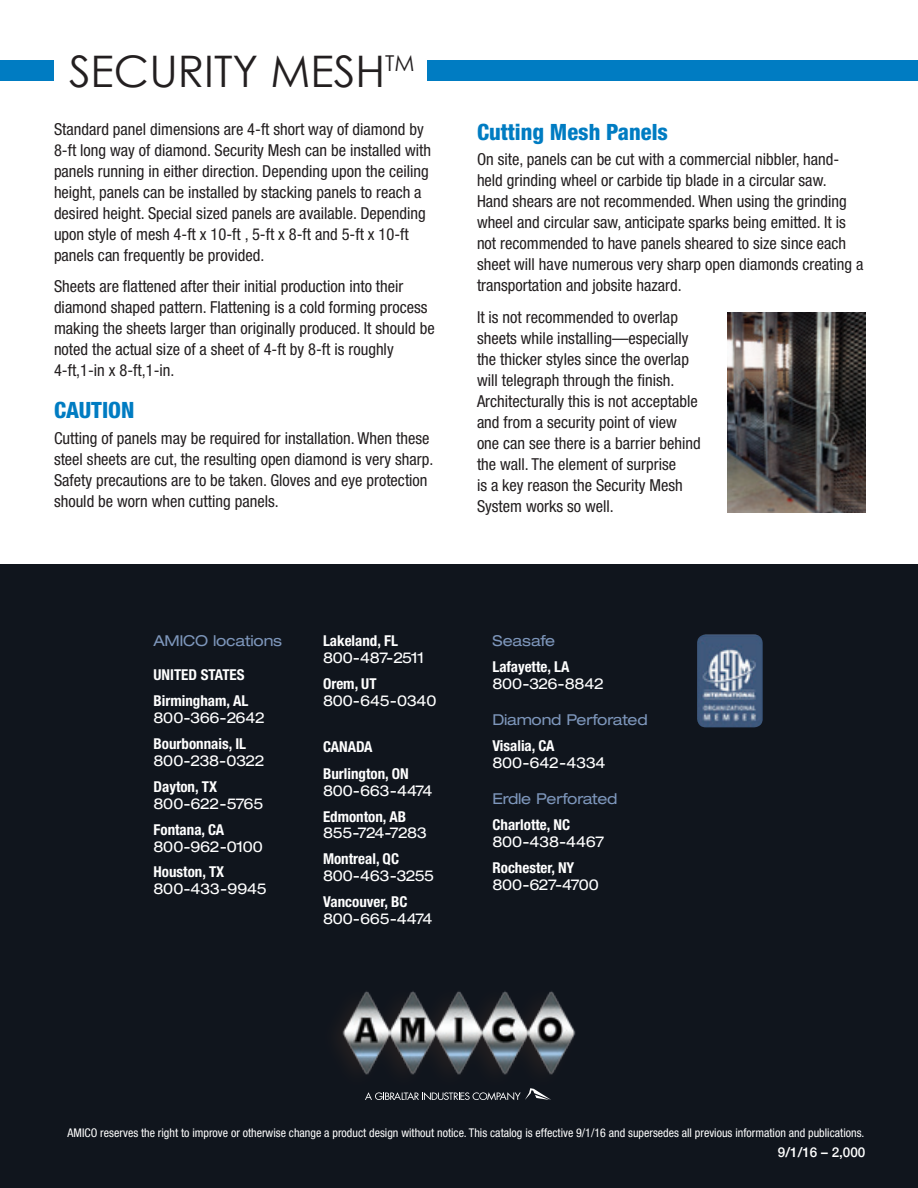
<style>
.page{position:relative;width:918px;height:1188px;background:#fff}
.page>*{position:absolute;margin:0;border:0;box-sizing:border-box;transform-origin:0 0}
.t1{font:43.5px "Century Gothic";color:#231f20}
.t2{font:800 condensed 22.5px "Helvetica Neue";color:#007cc2}
.t3{font:condensed 16.5px/21px "Helvetica Neue";color:#231f20}
.t4{font:700 condensed 15px/26.8px "Helvetica Neue";color:#fff}
.t5{font:expanded 15px "Helvetica Neue";letter-spacing:-.015em;color:#fff}
.t6{font:expanded 15px "Helvetica Neue";letter-spacing:-.04em;color:#fff}
.t7{font:expanded 15px "Helvetica Neue";letter-spacing:-.02em;color:#7e97bc}
.t8{font:expanded 15px "Helvetica Neue";color:#7e97bc}
.t9{font:500 13.5px "Helvetica Neue";color:#fff}
.t10{font:condensed 12px "Helvetica Neue";color:#fff}
</style>
<div class="page">
<div style="left:428px;top:60px;width:490px;height:21px;background:#007cc2"></div>
<div style="left:0;top:60px;width:54px;height:21px;background:#007cc2"></div>
<div style="left:0;top:565px;width:918px;height:623px;background:#10151d"></div>
<img style="left:342px;top:991px;width:234px;height:84px">
<svg style="left:365px;top:1088px;width:186px;height:12px"></svg>
<img style="left:727px;top:312px;width:138px;height:201px">
<img style="left:697px;top:634px;width:66px;height:93px">
<h1 class="t1" style="left:69px;top:44px;width:347px">SECURITY MESH<sup>TM</sup></h1>
<p class="t3" style="left:54px;top:118px;width:379px">Standard panel dimensions are 4-ft short way of diamond by 8-ft long way of diamond. Security Mesh can be installed with panels running in either direction. Depending upon the ceiling height, panels can be installed by stacking panels to reach a desired height. Special sized panels are available. Depending upon style of mesh 4-ft x 10-ft , 5-ft x 8-ft and 5-ft x 10-ft panels can frequently be provided.</p>
<p class="t3" style="left:54px;top:276px;width:382px">Sheets are flattened after their initial production into their diamond shaped pattern. Flattening is a cold forming process making the sheets larger than originally produced. It should be noted the actual size of a sheet of 4-ft by 8-ft is roughly 4-ft,1-in x 8-ft,1-in.</p>
<h2 class="t2" style="left:54px;top:396px;width:82px">CAUTION</h2>
<p class="t3" style="left:54px;top:427px;width:381px">Cutting of panels may be required for installation. When these steel sheets are cut, the resulting open diamond is very sharp.<br>Safety precautions are to be taken. Gloves and eye protection should be worn when cutting panels.</p>
<h2 class="t2" style="left:477px;top:118px;width:192px">Cutting Mesh Panels</h2>
<p class="t3" style="left:477px;top:149px;width:388px">On site, panels can be cut with a commercial nibbler, hand&shy;held grinding wheel or carbide tip blade in a circular saw.<br>Hand shears are not recommended. When using the grinding wheel and circular saw, anticipate sparks being emitted. It is not recommended to have panels sheared to size since each sheet will have numerous very sharp open diamonds creating a transportation and jobsite hazard.</p>
<p class="t3" style="left:477px;top:306px;width:225px">It is not recommended to overlap sheets while installing—especially the thicker styles since the overlap will telegraph through the finish.<br>Architecturally this is not acceptable and from a security point of view one can see there is a barrier behind the wall. The element of surprise<br>is a key reason the Security Mesh System works so well.</p>
<p class="t7" style="left:154px;top:632px;width:130px">AMICO locations</p>
<p class="t4" style="left:154px;top:661px;width:96px">UNITED STATES<br>Birmingham, AL</p>
<p class="t5" style="left:154px;top:709px;width:113px">800-366-2642</p>
<p class="t4" style="left:154px;top:730px;width:94px">Bourbonnais, IL</p>
<p class="t6" style="left:154px;top:752px;width:113px">800-238-0322</p>
<p class="t4" style="left:154px;top:773px;width:65px">Dayton, TX</p>
<p class="t6" style="left:154px;top:794px;width:111px">800-622-5765</p>
<p class="t4" style="left:154px;top:816px;width:72px">Fontana, CA</p>
<p class="t5" style="left:154px;top:837px;width:111px">800-962-0100</p>
<p class="t4" style="left:154px;top:858px;width:72px">Houston, TX</p>
<p class="t5" style="left:154px;top:880px;width:115px">800-433-9945</p>
<p class="t4" style="left:323px;top:627px;width:76px">Lakeland, FL</p>
<p class="t5" style="left:323px;top:649px;width:103px">800-487-2511</p>
<p class="t4" style="left:323px;top:670px;width:55px">Orem, UT</p>
<p class="t5" style="left:323px;top:691px;width:115px">800-645-0340</p>
<p class="t4" style="left:323px;top:733px;width:87px">CANADA<br>Burlington, ON</p>
<p class="t5" style="left:323px;top:781px;width:111px">800-663-4474</p>
<p class="t4" style="left:323px;top:803px;width:85px">Edmonton, AB</p>
<p class="t6" style="left:323px;top:824px;width:106px">855-724-7283</p>
<p class="t4" style="left:323px;top:845px;width:78px">Montreal, QC</p>
<p class="t5" style="left:323px;top:867px;width:113px">800-463-3255</p>
<p class="t4" style="left:323px;top:888px;width:86px">Vancouver, BC</p>
<p class="t5" style="left:323px;top:909px;width:111px">800-665-4474</p>
<p class="t8" style="left:493px;top:632px;width:64px">Seasafe</p>
<p class="t4" style="left:493px;top:653px;width:78px">Lafayette, LA</p>
<p class="t5" style="left:493px;top:675px;width:113px">800-326-8842</p>
<p class="t7" style="left:493px;top:711px;width:157px">Diamond Perforated</p>
<p class="t4" style="left:493px;top:732px;width:64px">Visalia, CA</p>
<p class="t5" style="left:493px;top:754px;width:115px">800-642-4334</p>
<p class="t7" style="left:493px;top:790px;width:127px">Erdle Perforated</p>
<p class="t4" style="left:493px;top:811px;width:79px">Charlotte, NC</p>
<p class="t5" style="left:493px;top:833px;width:114px">800-438-4467</p>
<p class="t4" style="left:493px;top:854px;width:83px">Rochester, NY</p>
<p class="t6" style="left:493px;top:876px;width:108px">800-627-4700</p>
<p class="t10" style="left:68px;top:1126px;width:798px">AMICO reserves the right to improve or otherwise change a product design without notice. This catalog is effective 9/1/16 and supersedes all previous information and publications.</p>
<p class="t9" style="left:778px;top:1141px;width:89px">9/1/16 – 2,000</p>
</div>
